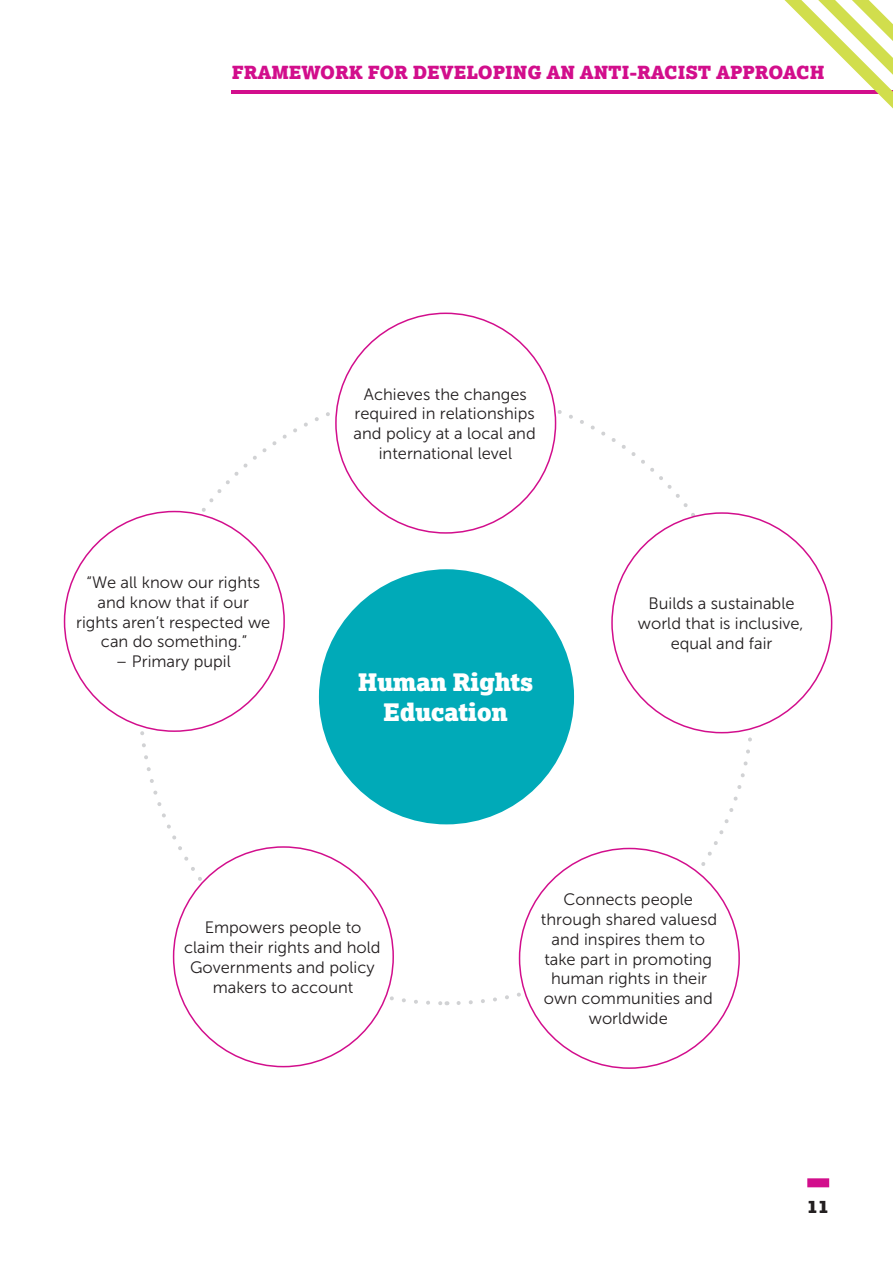
<style>
.page{position:relative;width:893px;height:1263px;background:#fff}
.page>*{position:absolute;margin:0;border:0;box-sizing:border-box;transform-origin:0 0}
.Sub_Heading{font:900 24px/30px "Lexia";letter-spacing:-.02em;color:#fff;text-align:center}
.t1{font:900 18px "Lexia";color:#d20e8c}
.t2{font:900 18px "Lexia";color:#231f20}
.Body_copy{font:16.5px/19.8px "Museo Sans 300";color:#231f20;text-align:center}
</style>
<div class="page">
<div style="left:807px;top:1178px;width:22px;height:9px;background:#d20e8c"></div>
<hr style="left:232px;top:90px;width:661px;height:4px;background:#d20e8c">
<svg style="left:784px;top:0;width:109px;height:108px"></svg>
<svg style="left:454px;top:699px;width:303px;height:308px"></svg>
<svg style="left:456px;top:386px;width:301px;height:303px"></svg>
<svg style="left:136px;top:386px;width:299px;height:309px"></svg>
<svg style="left:136px;top:705px;width:309px;height:302px"></svg>
<div style="left:319px;top:569px;width:255px;height:255px;background:#00aab8;border-radius:50%"></div>
<div style="left:336px;top:313px;width:220px;height:220px;background:#fff;border-radius:50%"></div>
<div style="left:65px;top:511px;width:219px;height:220px;background:#fff;border-radius:50%"></div>
<div style="left:174px;top:847px;width:219px;height:219px;background:#fff;border-radius:50%"></div>
<div style="left:612px;top:513px;width:220px;height:220px;background:#fff;border-radius:50%"></div>
<div style="left:519px;top:848px;width:220px;height:220px;background:#fff;border-radius:50%"></div>
<p class="t1" style="left:232px;top:60px;width:594px">FRAMEWORK FOR DEVELOPING AN ANTI-RACIST APPROACH</p>
<p class="Body_copy" style="left:76px;top:572px;width:196px">“We all know our rights and know that if our rights aren’t respected we can do something.”</p>
<p class="Body_copy" style="left:116px;top:652px;width:116px">– Primary pupil</p>
<p class="Body_copy" style="left:354px;top:384px;width:184px">Achieves the changes required in relationships and policy at a local and international level</p>
<p class="Sub_Heading" style="left:358px;top:666px;width:177px">Human Rights<br>Education</p>
<p class="Body_copy" style="left:638px;top:594px;width:167px">Builds a sustainable world that is inclusive, equal and fair</p>
<p class="Body_copy" style="left:184px;top:918px;width:198px">Empowers people to claim their rights and hold<br>Governments and policy makers to account</p>
<p class="Body_copy" style="left:541px;top:890px;width:178px">Connects people through shared valuesd and inspires them to take part in promoting human rights in their own communities and worldwide</p>
<p class="t2" style="left:807px;top:1194px;width:23px">11</p>
</div>
